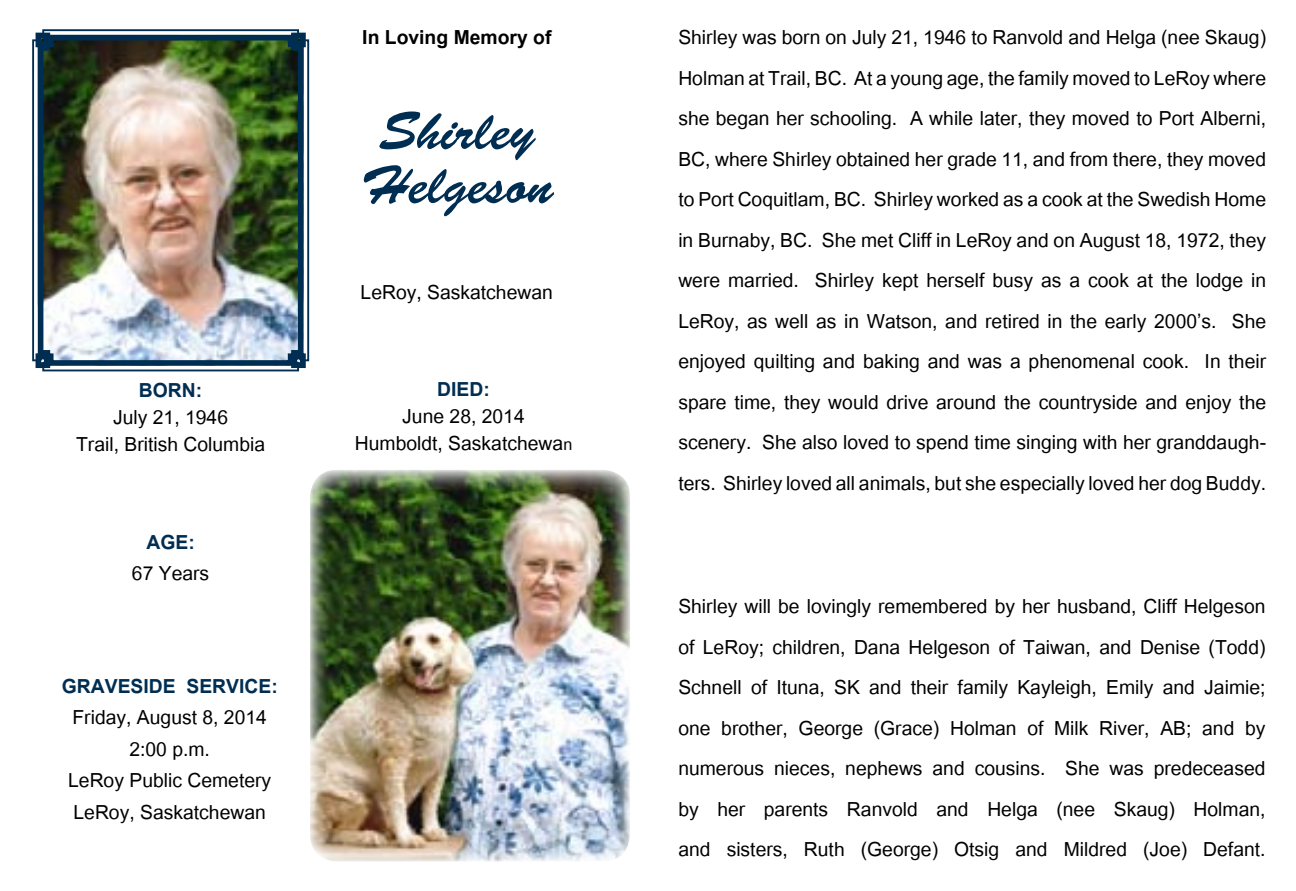
<style>
.page{position:relative;width:1296px;height:891px;background:#fff}
.page>*{position:absolute;margin:0;border:0;box-sizing:border-box;transform-origin:0 0}
.t1{font:54px/54px "Brush Script Std";color:#002e52;text-align:center}
.t2{font:27px/40.5px "Utsaah";color:#000;text-align:center}
.t3{font:700 27px "Utsaah";color:#002e52}
.t4{font:700 27px "Utsaah";color:#000}
.s1{font-size:22.5px}
</style>
<div class="page">
<img style="left:33px;top:30px;width:276px;height:341px">
<img style="left:310px;top:470px;width:320px;height:392px">
<p class="t3" style="left:139px;top:377px;width:65px">BORN:</p>
<p class="t2" style="left:76px;top:406px;width:191px;line-height:27px">July 21, 1946<br>Trail, British Columbia</p>
<p class="t3" style="left:147px;top:529px;width:50px">AGE:</p>
<p class="t2" style="left:132px;top:555px;width:79px">67 Years</p>
<p class="t3" style="left:62px;top:673px;width:218px">GRAVESIDE SERVICE:</p>
<p class="t2" style="left:68px;top:704px;width:205px;line-height:31.5px">Friday, August 8, 2014<br>2:00 p.m.<br>LeRoy Public Cemetery<br>LeRoy, Saskatchewan</p>
<p class="t4" style="left:362px;top:24px;width:191px">In Loving Memory of</p>
<h1 class="t1" style="left:360px;top:105px;width:194px">Shirley<br>Helgeson</h1>
<p class="t2" style="left:361px;top:274px;width:194px">LeRoy, Saskatchewan</p>
<p class="t3" style="left:437px;top:376px;width:54px">DIED:</p>
<p class="t2" style="left:355px;top:404px;width:219px;line-height:27px">June 28, 2014<br>Humboldt, Saskatchewa<span class="s1">n</span></p>
<p class="t2" style="left:678px;top:19px;width:589px;text-align:justify">Shirley was born on July 21, 1946 to Ranvold and Helga (nee Skaug)<br>Holman at Trail, BC. At a young age, the family moved to LeRoy where she began her schooling. A while later, they moved to Port Alberni, BC, where Shirley obtained her grade 11, and from there, they moved to Port Coquitlam, BC. Shirley worked as a cook at the Swedish Home in Burnaby, BC. She met Cliff in LeRoy and on August 18, 1972, they were married. Shirley kept herself busy as a cook at the lodge in LeRoy, as well as in Watson, and retired in the early 2000’s. She enjoyed quilting and baking and was a phenomenal cook. In their spare time, they would drive around the countryside and enjoy the scenery. She also loved to spend time singing with her granddaugh&shy;ters. Shirley loved all animals, but she especially loved her dog Buddy.</p>
<p class="t2" style="left:678px;top:588px;width:589px;text-align:justify">Shirley will be lovingly remembered by her husband, Cliff Helgeson of LeRoy; children, Dana Helgeson of Taiwan, and Denise (Todd)<br>Schnell of Ituna, SK and their family Kayleigh, Emily and Jaimie; one brother, George (Grace) Holman of Milk River, AB; and by numerous nieces, nephews and cousins. She was predeceased by her parents Ranvold and Helga (nee Skaug) Holman, and sisters, Ruth (George) Otsig and Mildred (Joe) Defant.</p>
</div>
